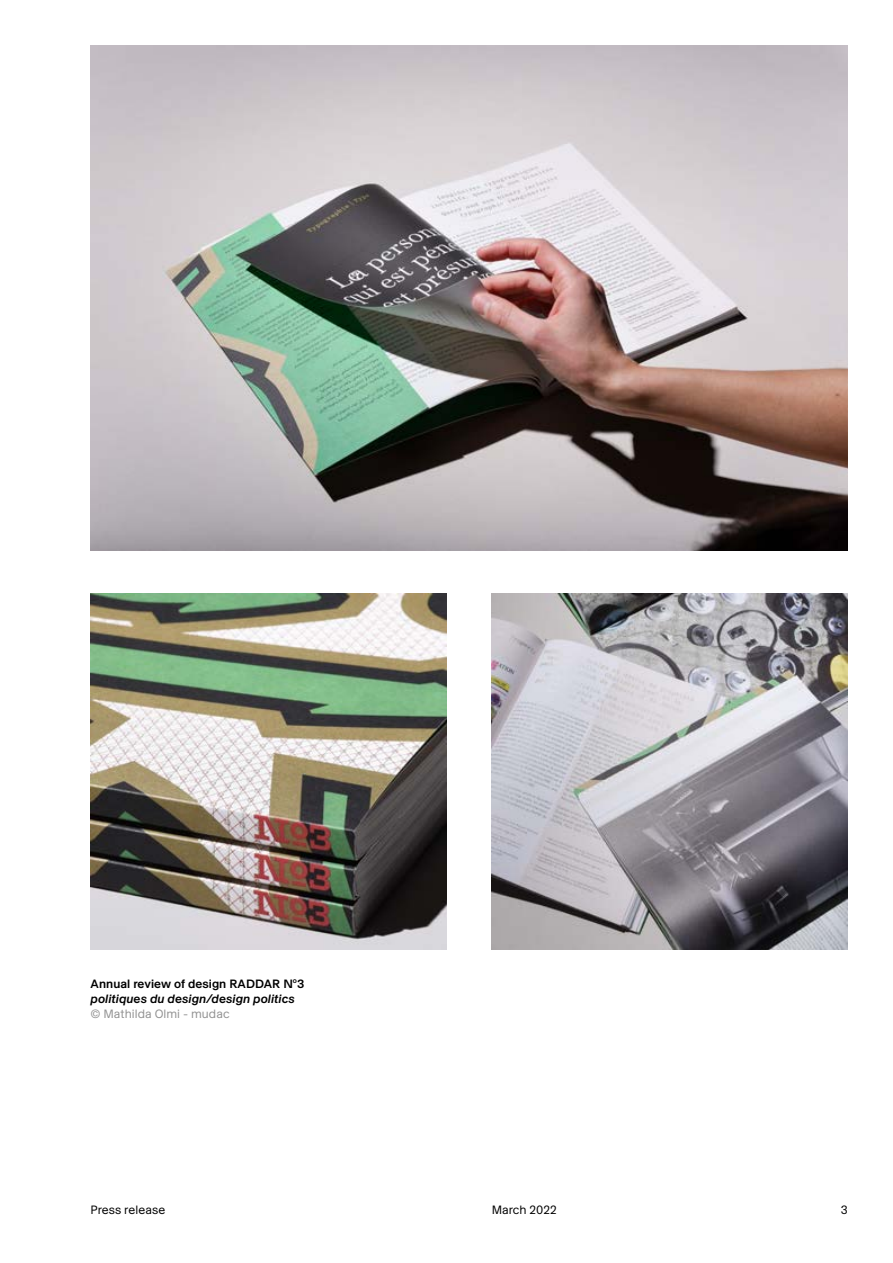
<style>
.page{position:relative;width:893px;height:1263px;background:#fff}
.page>*{position:absolute;margin:0;border:0;box-sizing:border-box;transform-origin:0 0}
.t1{font:italic 700 12.75px/15.1px "Mudac";letter-spacing:.005em;color:#000}
.t2{font:12.75px "Mudac";letter-spacing:.005em;color:#000}
.t3{font:12.75px "Mudac";letter-spacing:.005em;color:#929292}
.s1{font-style:normal}
</style>
<div class="page">
<img style="left:91px;top:45px;width:757px;height:506px">
<img style="left:91px;top:593px;width:355px;height:356px">
<img style="left:492px;top:593px;width:356px;height:356px">
<p class="t1" style="left:91px;top:975px;width:215px"><span class="s1">Annual review of design RADDAR N</span><sup>o</sup><span class="s1">3 </span>politiques du design/design politics</p>
<p class="t3" style="left:91px;top:1005px;width:141px">© Mathilda Olmi - mudac</p>
<p class="t2" style="left:91px;top:1202px;width:76px">Press release</p>
<p class="t2" style="left:492px;top:1202px;width:67px">March 2022</p>
<p class="t2" style="left:841px;top:1202px;width:8px">3</p>
</div>
